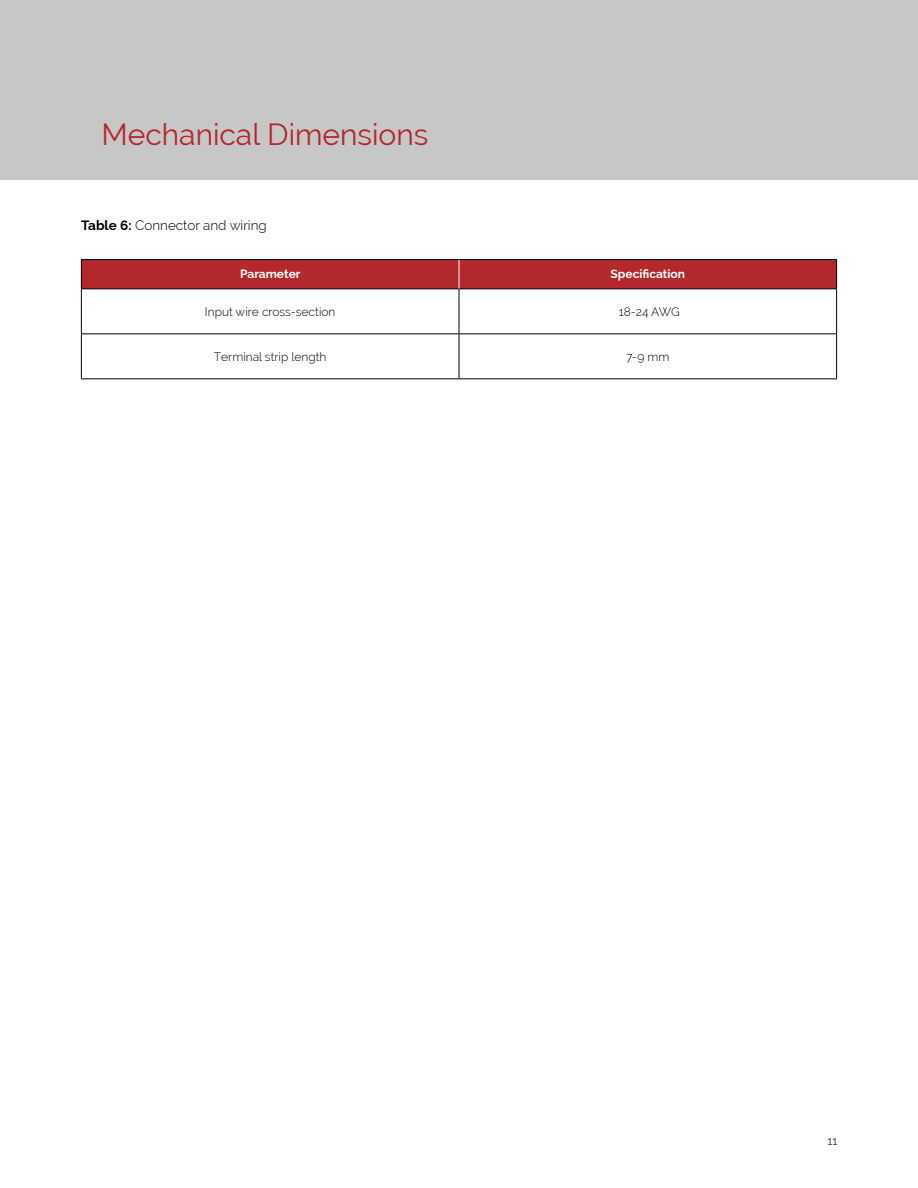
<style>
.page{position:relative;width:918px;height:1188px;background:#fff}
.page>*{position:absolute;margin:0;border:0;box-sizing:border-box;transform-origin:0 0}
.t1{font:30px "Raleway";color:#b2282c}
.t2{font:300 13.5px "Raleway";color:#000}
.t3{font:300 12px "Raleway";color:#000}
.t4{font:700 12px "Raleway";color:#fff}
.s1{font-weight:700}
</style>
<div class="page">
<div style="left:1px;top:0;width:917px;height:180px;background:#c8c7c7"></div>
<hr style="left:81px;top:259px;width:378px;height:1px;background:#000">
<hr style="left:459px;top:259px;width:378px;height:1px;background:#000">
<hr style="left:81px;top:289px;width:1px;height:44px;background:#000">
<hr style="left:459px;top:289px;width:1px;height:44px;background:#000">
<hr style="left:836px;top:289px;width:1px;height:44px;background:#000">
<hr style="left:81px;top:333px;width:378px;height:1px;background:#000">
<hr style="left:81px;top:334px;width:1px;height:44px;background:#000">
<hr style="left:459px;top:333px;width:378px;height:1px;background:#000">
<hr style="left:459px;top:334px;width:1px;height:44px;background:#000">
<hr style="left:836px;top:334px;width:1px;height:44px;background:#000">
<hr style="left:81px;top:378px;width:378px;height:1px;background:#000">
<hr style="left:459px;top:378px;width:378px;height:1px;background:#000">
<svg style="left:81px;top:260px;width:756px;height:29px;background:#ad272b"></svg>
<h1 class="t1" style="left:101px;top:123px;width:328px">Mechanical Dimensions</h1>
<p class="t2" style="left:81px;top:220px;width:187px"><span class="s1">Table 6:</span> Connector and wiring</p>
<p class="t4" style="left:240px;top:269px;width:62px">Parameter</p>
<p class="t4" style="left:611px;top:267px;width:76px">Speci昀椀cation</p>
<p class="t3" style="left:205px;top:305px;width:132px">Input wire cross-section</p>
<p class="t3" style="left:619px;top:305px;width:63px">18-24 AWG</p>
<p class="t3" style="left:214px;top:352px;width:114px">Terminal strip length</p>
<p class="t3" style="left:626px;top:350px;width:45px">7-9 mm</p>
<p class="t3" style="left:828px;top:1134px;width:11px">11</p>
</div>
